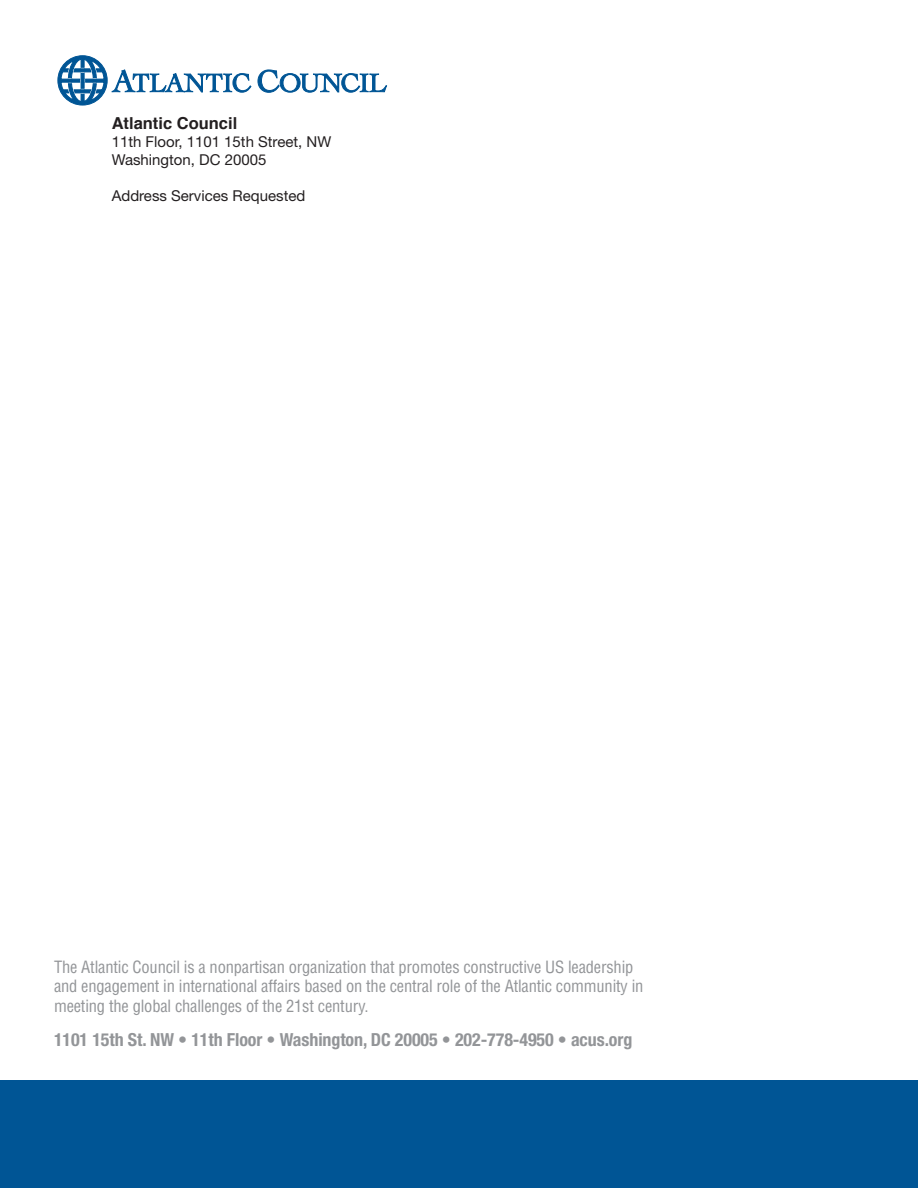
<style>
.page{position:relative;width:918px;height:1188px;background:#fff}
.page>*{position:absolute;margin:0;border:0;box-sizing:border-box;transform-origin:0 0}
.t1{font:700 condensed 18px "Helvetica Neue";letter-spacing:-.005em;color:#939598}
.t2{font:condensed 16.5px/19.5px "Helvetica";letter-spacing:-.01em;color:#939598}
.t3{font:700 16.5px "Helvetica";color:#231f20}
.t4{font:15px/18px "Helvetica Neue";color:#231f20}
</style>
<div class="page">
<svg style="left:57px;top:55px;width:330px;height:51px"></svg>
<div style="left:0;top:1080px;width:918px;height:108px;background:#005595"></div>
<p class="t3" style="left:112px;top:110px;width:127px">Atlantic Council</p>
<p class="t4" style="left:112px;top:133px;width:221px">11th Floor, 1101 15th Street, NW<br>Washington, DC 20005</p>
<p class="t4" style="left:112px;top:187px;width:195px">Address Services Requested</p>
<p class="t2" style="left:54px;top:957px;width:591px">The Atlantic Council is a nonpartisan organization that promotes constructive US leadership and engagement in international affairs based on the central role of the Atlantic community in meeting the global challenges of the 21st century.</p>
<p class="t1" style="left:54px;top:1029px;width:580px">1101 15th St. NW • 11th Floor • Washington, DC 20005 • 202-778-4950 • acus.org</p>
</div>
